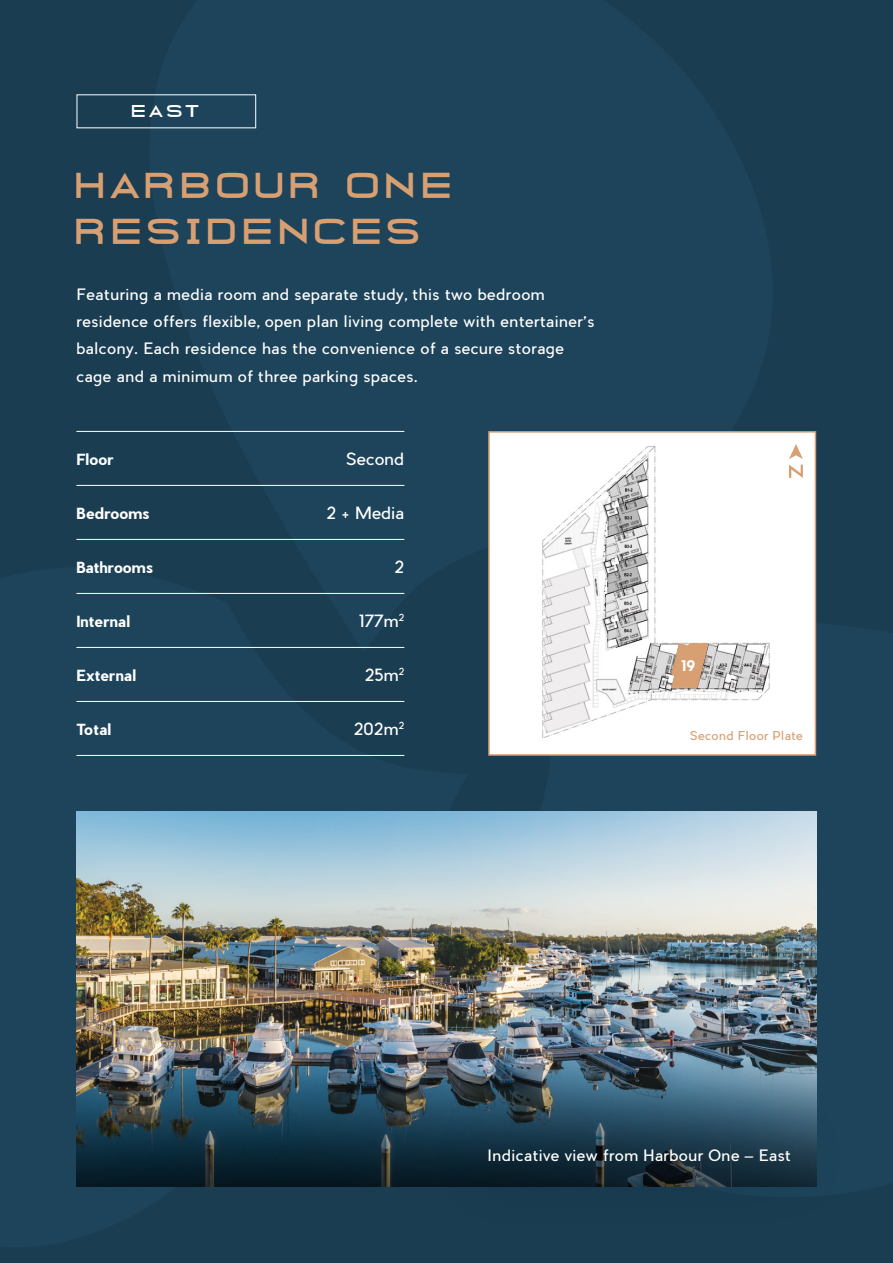
<style>
.page{position:relative;width:893px;height:1263px;background:#1d445a}
.page>*{position:absolute;margin:0;border:0;box-sizing:border-box;transform-origin:0 0}
.t1{font:800 31.5px/45px "Gearus";letter-spacing:.14em;color:#d8a072}
.t2{font:16.5px "Pier Sans";letter-spacing:-.005em;color:#fff}
.t3{font:15.3px/27.3px "Pier Sans";letter-spacing:.02em;color:#fff}
.t4{font:700 15px "Pier Sans";letter-spacing:.02em;color:#fff}
.t5{font:800 15px "Gearus";color:#fff}
.t6{font:700 14.4px "Pier Sans";color:#fff}
.t7{font:12px "Pier Sans";letter-spacing:.02em;color:#d8a072}
.s1{font-family:"Arial"}
</style>
<div class="page">
<svg style="left:76px;top:538px;width:348px;height:649px"></svg>
<hr style="left:76px;top:539px;width:328px;height:1px;background:#fff">
<hr style="left:76px;top:431px;width:328px;height:1px;background:#fff">
<hr style="left:76px;top:485px;width:328px;height:1px;background:#fff">
<hr style="left:76px;top:701px;width:328px;height:1px;background:#fff">
<hr style="left:76px;top:593px;width:328px;height:1px;background:#fff">
<hr style="left:76px;top:755px;width:328px;height:1px;background:#fff">
<div style="left:488px;top:431px;width:328px;height:325px;background:#fff;border:2px solid #d8a072"></div>
<hr style="left:76px;top:647px;width:328px;height:1px;background:#fff">
<svg style="left:789px;top:444px;width:14px;height:34px"></svg>
<img style="left:542px;top:446px;width:228px;height:293px">
<img style="left:76px;top:811px;width:740px;height:375px">
<img style="left:77px;top:1060px;width:740px;height:126px">
<div style="left:424px;top:1081px;width:430px;height:150px;background:#000;opacity:.5"></div>
<svg style="left:671px;top:643px;width:38px;height:45px;background:#d1a785"></svg>
<p class="t5" style="left:132px;top:99px;width:70px">EAST</p>
<h1 class="t1" style="left:77px;top:164px;width:379px">HARBOUR ONE<br>RESIDENCES</h1>
<p class="t3" style="left:77px;top:280px;width:520px">Featuring a media room and separate study, this two bedroom residence offers flexible, open plan living complete with entertainer’s balcony. Each residence has the convenience of a secure storage cage and a minimum of three parking spaces.</p>
<p class="t4" style="left:76px;top:448px;width:39px">Floor</p>
<p class="t2" style="left:346px;top:448px;width:60px">Second</p>
<p class="t4" style="left:76px;top:502px;width:75px">Bedrooms</p>
<p class="t2" style="left:326px;top:502px;width:80px">2 + Media</p>
<p class="t4" style="left:76px;top:556px;width:78px">Bathrooms</p>
<p class="t2" style="left:394px;top:556px;width:12px">2</p>
<p class="t4" style="left:76px;top:610px;width:55px">Internal</p>
<p class="t2" style="left:359px;top:610px;width:47px">177m<sup>2</sup></p>
<p class="t4" style="left:76px;top:664px;width:61px">External</p>
<p class="t2" style="left:364px;top:664px;width:41px">25m<sup>2</sup></p>
<p class="t6" style="left:681px;top:656px;width:15px">19</p>
<p class="t4" style="left:76px;top:718px;width:36px">Total</p>
<p class="t2" style="left:353px;top:718px;width:52px">202m<sup>2</sup></p>
<p class="t7" style="left:690px;top:728px;width:115px">Second Floor Plate</p>
<p class="t3" style="left:487px;top:1142px;width:305px">Indicative view from Harbour One <span class="s1">–</span> East</p>
</div>
